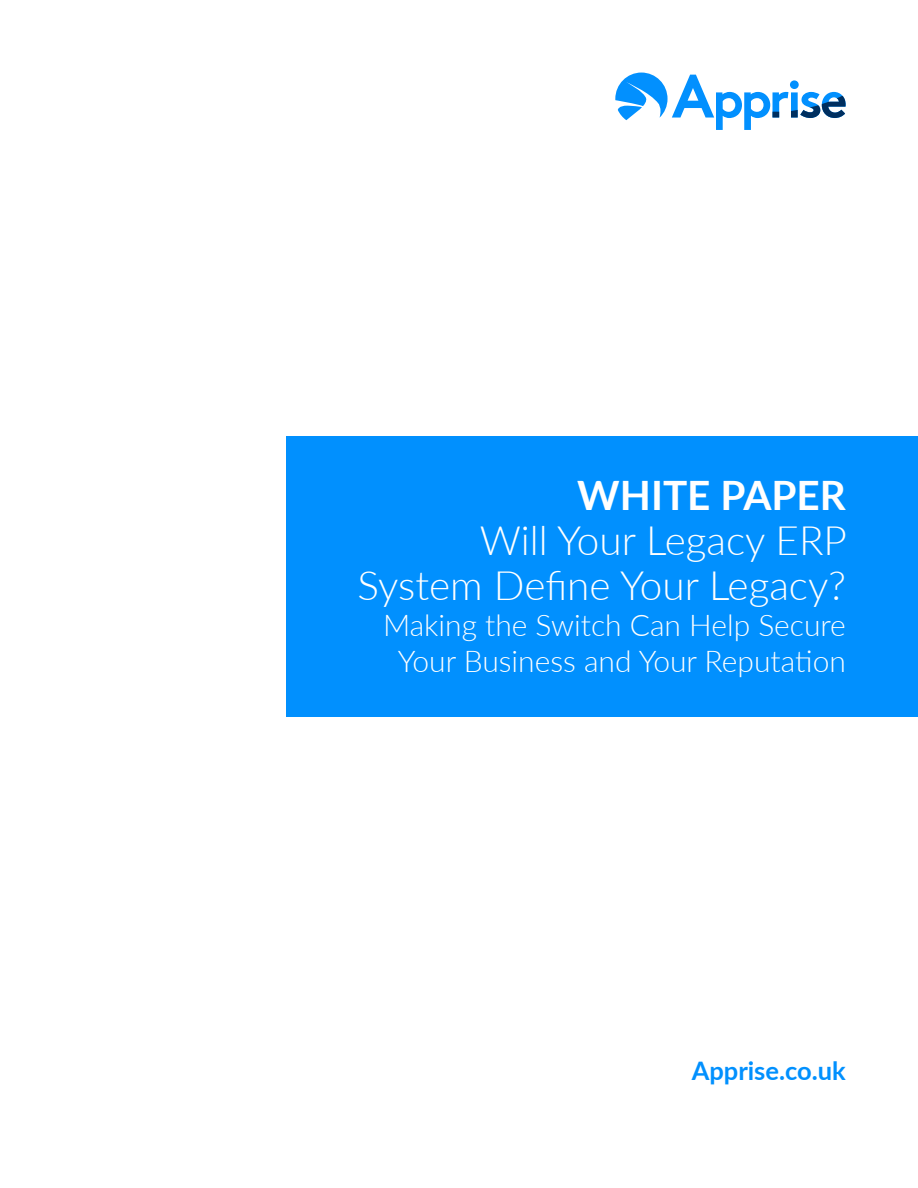
<style>
.page{position:relative;width:918px;height:1188px;background:#fff}
.page>*{position:absolute;margin:0;border:0;box-sizing:border-box;transform-origin:0 0}
.t1{font:300 40.5px/45px "Lato";color:#fff;text-align:right}
.t2{font:300 30px/36px "Lato";color:#fff;text-align:center}
.t3{font:700 25.5px "Lato";color:#0190fe}
.s1{font-weight:700}
</style>
<div class="page">
<div style="left:286px;top:437px;width:632px;height:280px;background:#0190fe"></div>
<svg style="left:615px;top:73px;width:231px;height:57px"></svg>
<p class="t1" style="left:358px;top:471px;width:491px"><span class="s1">WHITE PAPER<br></span>Will Your Legacy ERP<br>System Define Your Legacy?</p>
<p class="t2" style="left:383px;top:606px;width:464px">Making the Switch Can Help Secure<br>Your Business and Your Reputation</p>
<p class="t3" style="left:692px;top:1052px;width:156px">Apprise.co.uk</p>
</div>
